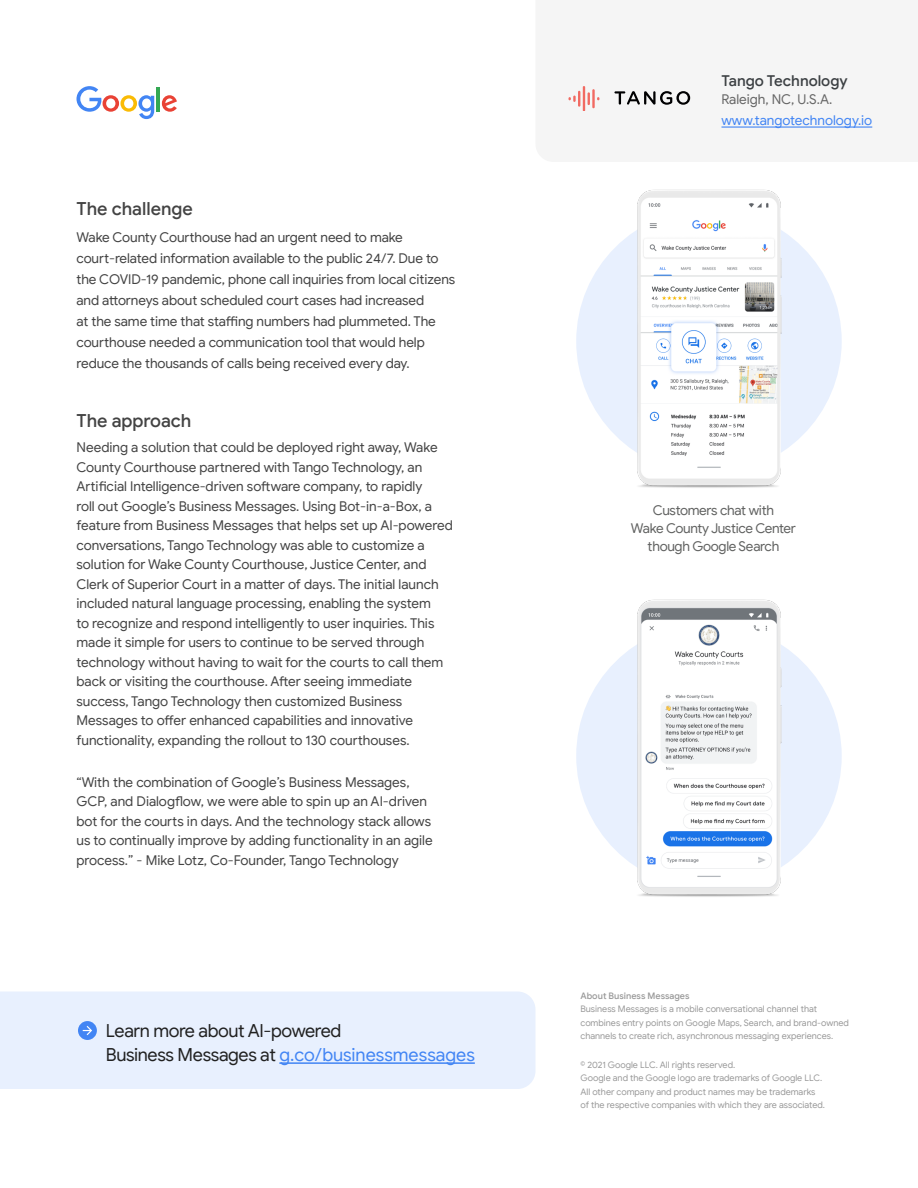
<style>
.page{position:relative;width:918px;height:1188px;background:#fff}
.page>*{position:absolute;margin:0;border:0;box-sizing:border-box;transform-origin:0 0}
.t1{font:18px/24.2px "Google Sans";letter-spacing:-.02em;color:#212121}
.t2{font:500 18px "Google Sans";color:#434343}
.t3{font:500 15px "Google Sans";color:#3c4043}
.t4{font:13.5px/19.5px "Google Sans";letter-spacing:-.005em;color:#434343}
.t5{font:13.5px/18px "Google Sans";letter-spacing:-.025em;color:#616261;text-align:center}
.t6{font:13.5px "Google Sans";color:#4285f4}
.t7{font:13.5px "Google Sans";letter-spacing:-.005em;color:#666}
.t8{font:9px/13.5px "Google Sans";color:#999}
.t9{font:500 9px "Google Sans";color:#999}
.s1{color:#4285f4}
</style>
<div class="page">
<hr style="left:722px;top:126px;width:150px;height:2px;background:#4285f4">
<svg style="left:614px;top:91px;width:76px;height:14px"></svg>
<hr style="left:592px;top:89px;width:3px;height:19px;background:#f16a62">
<svg style="left:588px;top:92px;width:2px;height:13px"></svg>
<svg style="left:569px;top:91px;width:11px;height:16px"></svg>
<hr style="left:583px;top:86px;width:2px;height:25px;background:#f16a62">
<div style="left:0;top:992px;width:536px;height:97px;background:#e8f0fe"></div>
<hr style="left:279px;top:1062px;width:196px;height:2px;background:#4285f4">
<div style="left:78px;top:1021px;width:19px;height:19px;background:#4285f4;border-radius:50%"></div>
<svg style="left:83px;top:1026px;width:9px;height:9px"></svg>
<img style="left:576px;top:189px;width:266px;height:299px">
<img style="left:576px;top:599px;width:266px;height:298px">
<svg style="left:77px;top:86px;width:77px;height:33px"></svg>
<hr style="left:157px;top:87px;width:3px;height:24px;background:#34a853">
<svg style="left:162px;top:95px;width:15px;height:17px"></svg>
<h1 class="t2" style="left:76px;top:198px;width:118px">The challenge</h1>
<p class="t4" style="left:76px;top:227px;width:380px;line-height:21px">Wake County Courthouse had an urgent need to make court-related information available to the public 24/7. Due to the COVID-19 pandemic, phone call inquiries from local citizens and attorneys about scheduled court cases had increased<br>at the same time that staffing numbers had plummeted. The courthouse needed a communication tool that would help reduce the thousands of calls being received every day.</p>
<h1 class="t2" style="left:76px;top:410px;width:117px">The approach</h1>
<p class="t4" style="left:76px;top:438px;width:378px">Needing a solution that could be deployed right away, Wake County Courthouse partnered with Tango Technology, an Artificial Intelligence-driven software company, to rapidly<br>roll out Google’s Business Messages. Using Bot-in-a-Box, a feature from Business Messages that helps set up AI-powered conversations, Tango Technology was able to customize a solution for Wake County Courthouse, Justice Center, and Clerk of Superior Court in a matter of days. The initial launch included natural language processing, enabling the system<br>to recognize and respond intelligently to user inquiries. This made it simple for users to continue to be served through technology without having to wait for the courts to call them back or visiting the courthouse. After seeing immediate success, Tango Technology then customized Business Messages to offer enhanced capabilities and innovative functionality, expanding the rollout to 130 courthouses.</p>
<p class="t4" style="left:76px;top:772px;width:358px">“With the combination of Google’s Business Messages, GCP, and Dialogflow, we were able to spin up an AI-driven bot for the courts in days. And the technology stack allows us to continually improve by adding functionality in an agile process.” - Mike Lotz, Co-Founder, Tango Technology</p>
<h1 class="t1" style="left:106px;top:1018px;width:370px">Learn more about AI-powered<br>Business Messages at <span class="s1">g.co/businessmessages</span></h1>
<p class="t3" style="left:722px;top:72px;width:128px">Tango Technology</p>
<p class="t7" style="left:722px;top:92px;width:112px">Raleigh, NC, U.S.A.</p>
<p class="t6" style="left:722px;top:113px;width:152px">www.tangotechnology.io</p>
<p class="t5" style="left:631px;top:501px;width:166px">Customers chat with<br>Wake County Justice Center though Google Search</p>
<p class="t9" style="left:580px;top:990px;width:111px">About Business Messages</p>
<p class="t8" style="left:580px;top:1002px;width:270px">Business Messages is a mobile conversational channel that combines entry points on Google Maps, Search, and brand-owned channels to create rich, asynchronous messaging experiences.</p>
<p class="t8" style="left:580px;top:1058px;width:246px">© 2021 Google LLC. All rights reserved.<br>Google and the Google logo are trademarks of Google LLC.<br>All other company and product names may be trademarks of the respective companies with which they are associated.</p>
</div>
